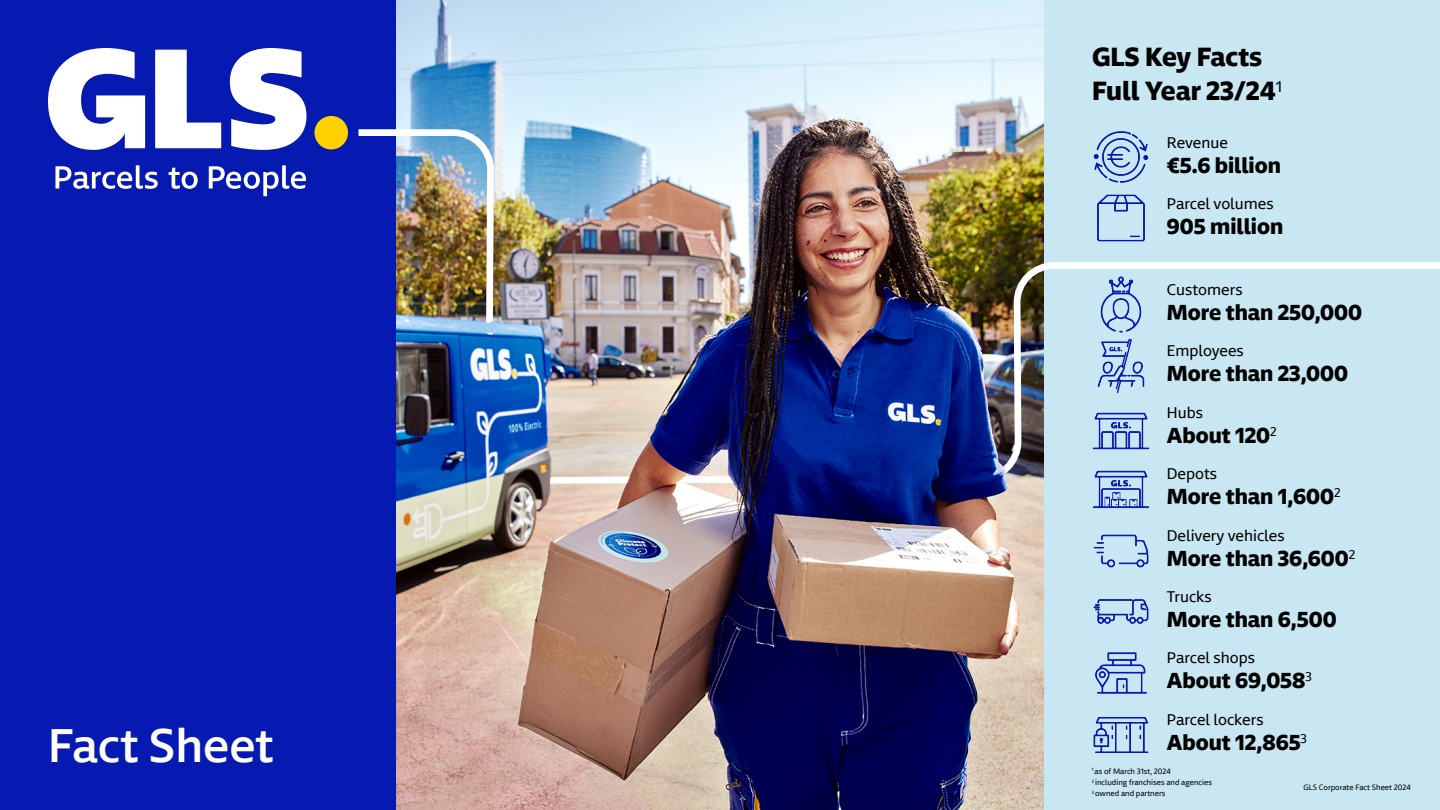
<style>
.page{position:relative;width:1440px;height:810px;background:#fff}
.page>*{position:absolute;margin:0;border:0;box-sizing:border-box;transform-origin:0 0}
.t1{font:500 45.75px "Newson GLSDTP";color:#fff}
.t2{font:700 25.5px/33.8px "Newson GLSDTP";color:#000}
.t3{font:700 21px "Newson GLSDTP";color:#000}
.t4{font:15px "Newson GLSDTP";color:#000}
.t5{font:7.5px/11.2px "Newson GLSDTP";color:#000}
</style>
<div class="page">
<div style="left:1044px;top:0;width:396px;height:810px;background:#c8e7f2"></div>
<div style="left:0;top:0;width:396px;height:810px;background:#061ab1"></div>
<img style="left:396px;top:0;width:648px;height:810px">
<img style="left:358px;top:126px;width:1082px;height:359px">
<svg style="left:56px;top:165px;width:102px;height:24px"></svg>
<svg style="left:169px;top:168px;width:29px;height:21px"></svg>
<svg style="left:209px;top:165px;width:97px;height:31px"></svg>
<div style="left:314px;top:116px;width:34px;height:33px;background:#ffd100;border-radius:50%"></div>
<svg style="left:48px;top:48px;width:97px;height:102px"></svg>
<svg style="left:155px;top:50px;width:66px;height:98px"></svg>
<svg style="left:230px;top:48px;width:76px;height:102px"></svg>
<img style="left:1092px;top:129px;width:57px;height:57px">
<img style="left:1092px;top:337px;width:57px;height:57px">
<img style="left:1093px;top:534px;width:56px;height:34px">
<img style="left:1092px;top:190px;width:57px;height:57px">
<img style="left:1092px;top:402px;width:57px;height:106px">
<img style="left:1093px;top:599px;width:56px;height:25px">
<img style="left:1092px;top:276px;width:57px;height:57px">
<img style="left:1095px;top:652px;width:52px;height:42px">
<img style="left:1093px;top:717px;width:56px;height:36px">
<h1 class="t1" style="left:48px;top:704px;width:227px">Fact Sheet</h1>
<p class="t2" style="left:1092px;top:36px;width:192px">GLS Key Facts<br>Full Year 23/24<sup>1</sup></p>
<p class="t4" style="left:1167px;top:129px;width:62px">Revenue</p>
<p class="t3" style="left:1167px;top:146px;width:116px">€5.6 billion</p>
<p class="t4" style="left:1167px;top:190px;width:108px">Parcel volumes</p>
<p class="t3" style="left:1167px;top:207px;width:118px">905 million</p>
<p class="t4" style="left:1167px;top:276px;width:77px">Customers</p>
<p class="t3" style="left:1167px;top:293px;width:197px">More than 250,000</p>
<p class="t4" style="left:1167px;top:338px;width:78px">Employees</p>
<p class="t3" style="left:1167px;top:354px;width:183px">More than 23,000</p>
<p class="t4" style="left:1167px;top:399px;width:38px">Hubs</p>
<p class="t3" style="left:1167px;top:416px;width:111px">About 120<sup>2</sup></p>
<p class="t4" style="left:1167px;top:460px;width:52px">Depots</p>
<p class="t3" style="left:1167px;top:477px;width:175px">More than 1,600<sup>2</sup></p>
<p class="t4" style="left:1167px;top:522px;width:119px">Delivery vehicles</p>
<p class="t3" style="left:1167px;top:538px;width:190px">More than 36,600<sup>2</sup></p>
<p class="t4" style="left:1167px;top:583px;width:46px">Trucks</p>
<p class="t3" style="left:1167px;top:600px;width:171px">More than 6,500</p>
<p class="t4" style="left:1167px;top:645px;width:90px">Parcel shops</p>
<p class="t3" style="left:1167px;top:661px;width:146px">About 69,058<sup>3</sup></p>
<p class="t4" style="left:1167px;top:706px;width:98px">Parcel lockers</p>
<p class="t3" style="left:1167px;top:723px;width:142px">About 12,865<sup>3</sup></p>
<p class="t5" style="left:1092px;top:764px;width:122px"><sup>1</sup> as of March 31st, 2024<br><sup>2</sup> including franchises and agencies<br><sup>3</sup> owned and partners</p>
<p class="t5" style="left:1304px;top:781px;width:109px">GLS Corporate Fact Sheet 2024</p>
</div>
